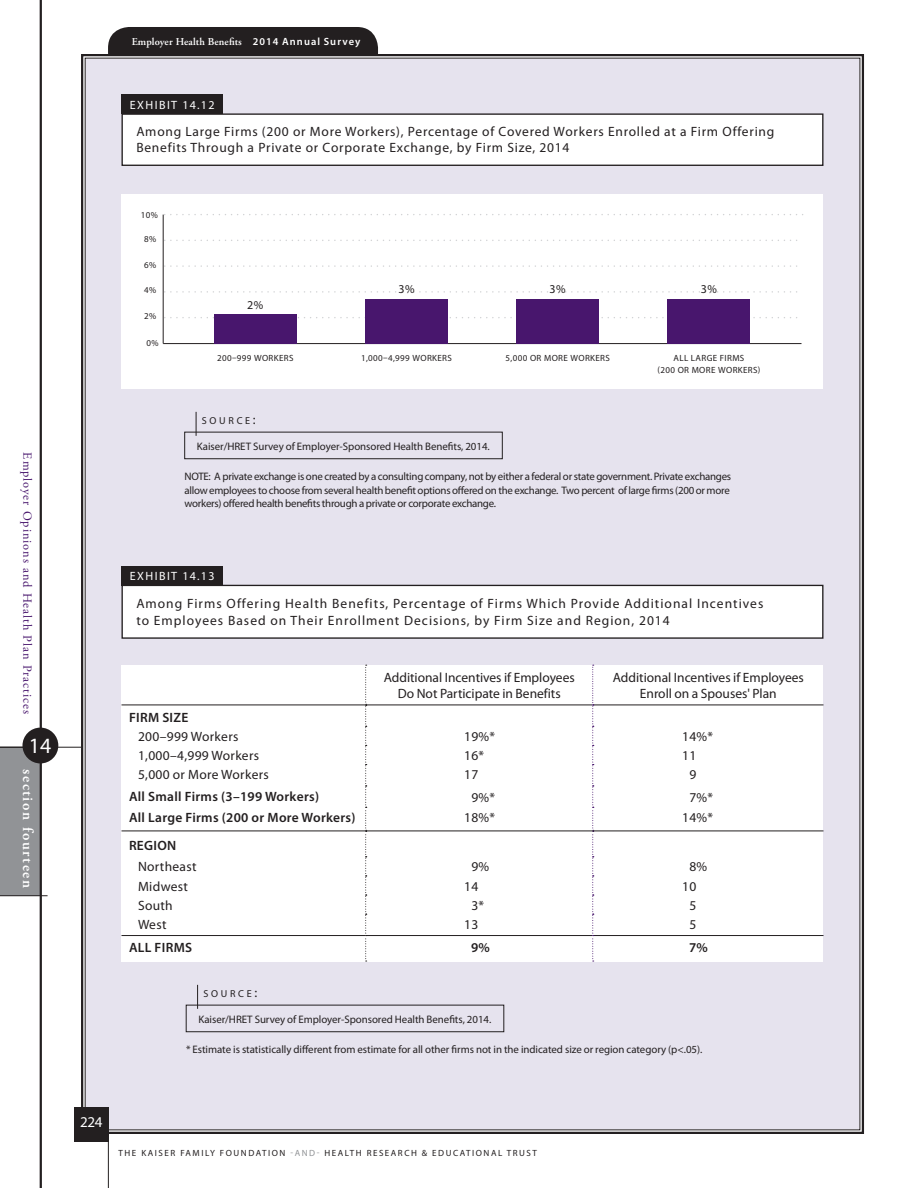
<style>
.page{position:relative;width:918px;height:1188px;background:#fff}
.page>*{position:absolute;margin:0;border:0;box-sizing:border-box;transform-origin:0 0}
.t1{font:21.9px "Myriad Pro";color:#fff}
.t2{font:600 15px "Adobe Garamond Pro";letter-spacing:.1em;color:#fff}
.t3{font:15px "Myriad Pro";color:#fff}
._11_-_Exhibit_Box_He{font:13.5px/16.5px "Myriad Pro";letter-spacing:.065em;color:#231f20}
._14_-_Table_Text_w_i{font:13.5px "Myriad Pro";letter-spacing:.025em;color:#231f20}
._12_-_Table_Category{font:13.5px/16.5px "Myriad Pro";color:#231f20;text-align:center}
._13a_-_Table_Text_Se{font:600 13.5px "Myriad Pro";letter-spacing:.025em;color:#231f20}
._13a_-_Table_Text_Se-2{font:13.5px "Myriad Pro";color:#231f20}
._14_-_Table_Text_w_i-2{font:600 13.5px "Myriad Pro";color:#231f20}
.t4{font:12.3px "Adobe Garamond Pro";letter-spacing:.075em;color:#48166d}
._10_-_Exhibit_No{font:12px "Myriad Pro";letter-spacing:.12em;color:#fff}
.t5{font:12px "Myriad Pro";color:#231f20}
._04_-_Note_Source{font:10.8px/13.5px "Myriad Pro";letter-spacing:-.025em;color:#231f20}
._04_-_Note_Source-2{font:10.8px "Myriad Pro";letter-spacing:-.005em;color:#231f20}
.t6{font:600 10.5px "Adobe Garamond Pro";letter-spacing:.01em;color:#fff}
.t7{font:10.2px "Myriad Pro";letter-spacing:.265em;color:#231f20}
.t8{font:9px/12px "Myriad Pro";letter-spacing:.04em;color:#231f20;text-align:center}
.t9{font:9px "Myriad Pro";letter-spacing:.17em;color:#231f20}
.s1{font-family:"Myriad Pro"}
.s2{font-size:13.5px}
.s3{color:#919396}
</style>
<div class="page">
<div style="left:0;top:747px;width:41px;height:149px;background:#919396"></div>
<hr style="left:0;top:747px;width:95px;height:1px;background:#231f20">
<hr style="left:0;top:895px;width:48px;height:1px;background:#231f20">
<hr style="left:40px;top:0;width:2px;height:1188px;background:#231f20">
<div style="left:22px;top:728px;width:36px;height:35px;background:#231f20;border-radius:50%"></div>
<div style="left:108px;top:27px;width:270px;height:47px;background:#231f20;border-radius:21px"></div>
<div style="left:80px;top:53px;width:784px;height:1081px;background:#e6e3ee"></div>
<div style="left:74px;top:1107px;width:35px;height:34px;background:#231f20"></div>
<hr style="left:108px;top:1107px;width:1px;height:81px;background:#231f20">
<div style="left:122px;top:566px;width:101px;height:19px;background:#231f20"></div>
<div style="left:122px;top:585px;width:701px;height:53px;background:#fff"></div>
<div style="left:121px;top:585px;width:702px;height:54px;border:1px solid #231f20"></div>
<div style="left:122px;top:665px;width:702px;height:296px;background:#fff"></div>
<hr style="left:122px;top:705px;width:244px;height:1px;background:#231f20">
<hr style="left:366px;top:705px;width:226px;height:1px;background:#231f20">
<hr style="left:593px;top:705px;width:230px;height:1px;background:#231f20">
<hr style="left:122px;top:935px;width:243px;height:1px;background:#231f20">
<hr style="left:366px;top:935px;width:226px;height:1px;background:#231f20">
<hr style="left:593px;top:935px;width:230px;height:1px;background:#231f20">
<svg style="left:365px;top:665px;width:2px;height:297px"></svg>
<svg style="left:592px;top:665px;width:2px;height:297px"></svg>
<hr style="left:122px;top:831px;width:244px;height:1px;background:#231f20">
<hr style="left:366px;top:831px;width:227px;height:1px;background:#231f20">
<hr style="left:593px;top:831px;width:230px;height:1px;background:#231f20">
<div style="left:186px;top:1005px;width:318px;height:27px;border:1px solid #231f20"></div>
<svg style="left:197px;top:985px;width:1px;height:24px"></svg>
<div style="left:184px;top:432px;width:318px;height:27px;border:1px solid #231f20"></div>
<svg style="left:196px;top:412px;width:1px;height:24px"></svg>
<div style="left:122px;top:94px;width:101px;height:20px;background:#231f20"></div>
<div style="left:122px;top:114px;width:701px;height:51px;background:#fff"></div>
<div style="left:121px;top:113px;width:702px;height:53px;border:1px solid #231f20"></div>
<div style="left:122px;top:194px;width:702px;height:195px;background:#fff"></div>
<hr style="left:163px;top:215px;width:1px;height:128px;background:#231f20">
<svg style="left:165px;top:317px;width:633px;height:1px"></svg>
<svg style="left:165px;top:291px;width:632px;height:2px"></svg>
<svg style="left:165px;top:265px;width:632px;height:2px"></svg>
<svg style="left:165px;top:240px;width:632px;height:1px"></svg>
<svg style="left:165px;top:214px;width:638px;height:1px"></svg>
<hr style="left:163px;top:343px;width:639px;height:1px;background:#231f20">
<div style="left:668px;top:299px;width:82px;height:44px;background:#48166d"></div>
<div style="left:517px;top:299px;width:82px;height:44px;background:#48166d"></div>
<div style="left:366px;top:299px;width:82px;height:44px;background:#48166d"></div>
<div style="left:214px;top:314px;width:83px;height:29px;background:#48166d"></div>
<p class="t4" style="left:35px;top:452px;width:263px;rotate:90deg">Employer Opinions and Health Plan Practices</p>
<h1 class="t1" style="left:29px;top:732px;width:24px">14</h1>
<p class="t2" style="left:36px;top:769px;width:120px;rotate:90deg">section fourteen</p>
<p class="t6" style="left:132px;top:36px;width:230px">Employer Health Benefits <span class="s1">2014 Annual Survey</span></p>
<p class="_10_-_Exhibit_No" style="left:130px;top:97px;width:86px">EXHIBIT 14.12</p>
<p class="_11_-_Exhibit_Box_He" style="left:136px;top:123px;width:640px">Among Large Firms (200 or More Workers), Percentage of Covered Workers Enrolled at a Firm Offering<br>Benefits Through a Private or Corporate Exchange, by Firm Size, 2014</p>
<p class="t8" style="left:141px;top:208px;width:19px">10%</p>
<p class="t8" style="left:144px;top:233px;width:14px">8%</p>
<p class="t8" style="left:144px;top:258px;width:14px">6%</p>
<p class="t8" style="left:144px;top:284px;width:14px">4%</p>
<p class="t8" style="left:144px;top:310px;width:14px">2%</p>
<p class="t8" style="left:147px;top:336px;width:14px">0%</p>
<p class="t5" style="left:247px;top:298px;width:18px">2%</p>
<p class="t8" style="left:217px;top:352px;width:78px">200–999 WORKERS</p>
<p class="t7" style="left:202px;top:414px;width:55px">SOURCE <span class="s2">:</span></p>
<p class="t5" style="left:398px;top:281px;width:18px">3%</p>
<p class="t5" style="left:550px;top:281px;width:18px">3%</p>
<p class="t5" style="left:701px;top:281px;width:18px">3%</p>
<p class="t8" style="left:361px;top:352px;width:92px">1,000–4,999 WORKERS</p>
<p class="t8" style="left:506px;top:352px;width:106px">5,000 OR MORE WORKERS</p>
<p class="t8" style="left:658px;top:352px;width:104px">ALL LARGE FIRMS<br>(200 OR MORE WORKERS)</p>
<p class="_04_-_Note_Source-2" style="left:197px;top:439px;width:294px">Kaiser/HRET Survey of Employer-Sponsored Health Benefits, 2014.</p>
<p class="_04_-_Note_Source" style="left:184px;top:469px;width:548px">NOTE: A private exchange is one created by a consulting company, not by either a federal or state government. Private exchanges allow employees to choose from several health benefit options offered on the exchange. Two percent of large firms (200 or more workers) offered health benefits through a private or corporate exchange.</p>
<p class="_10_-_Exhibit_No" style="left:130px;top:569px;width:86px">EXHIBIT 14.13</p>
<p class="_11_-_Exhibit_Box_He" style="left:136px;top:595px;width:629px">Among Firms Offering Health Benefits, Percentage of Firms Which Provide Additional Incentives to Employees Based on Their Enrollment Decisions, by Firm Size and Region, 2014</p>
<p class="_12_-_Table_Category" style="left:384px;top:669px;width:192px">Additional Incentives if Employees<br>Do Not Participate in Benefits</p>
<p class="_12_-_Table_Category" style="left:613px;top:669px;width:192px">Additional Incentives if Employees<br>Enroll on a Spouses' Plan</p>
<p class="_13a_-_Table_Text_Se" style="left:129px;top:709px;width:61px">FIRM SIZE</p>
<p class="_14_-_Table_Text_w_i" style="left:138px;top:728px;width:102px">200–999 Workers</p>
<p class="_14_-_Table_Text_w_i" style="left:464px;top:728px;width:33px">19%*</p>
<p class="_14_-_Table_Text_w_i" style="left:682px;top:728px;width:33px">14%*</p>
<p class="_14_-_Table_Text_w_i" style="left:138px;top:747px;width:123px">1,000–4,999 Workers</p>
<p class="_14_-_Table_Text_w_i" style="left:464px;top:747px;width:22px">16*</p>
<p class="_14_-_Table_Text_w_i" style="left:682px;top:747px;width:16px">11</p>
<p class="_14_-_Table_Text_w_i" style="left:138px;top:766px;width:132px">5,000 or More Workers</p>
<p class="_14_-_Table_Text_w_i" style="left:464px;top:766px;width:16px">17</p>
<p class="_14_-_Table_Text_w_i" style="left:689px;top:766px;width:8px">9</p>
<p class="_13a_-_Table_Text_Se" style="left:129px;top:787px;width:192px">All Small Firms (3–199 Workers)</p>
<p class="_14_-_Table_Text_w_i" style="left:471px;top:789px;width:25px">9%*</p>
<p class="_14_-_Table_Text_w_i" style="left:689px;top:789px;width:25px">7%*</p>
<p class="_13a_-_Table_Text_Se" style="left:129px;top:809px;width:228px">All Large Firms (200 or More Workers)</p>
<p class="_14_-_Table_Text_w_i" style="left:464px;top:809px;width:33px">18%*</p>
<p class="_14_-_Table_Text_w_i" style="left:682px;top:809px;width:33px">14%*</p>
<p class="_13a_-_Table_Text_Se" style="left:129px;top:837px;width:49px">REGION</p>
<p class="_14_-_Table_Text_w_i" style="left:138px;top:859px;width:60px">Northeast</p>
<p class="_14_-_Table_Text_w_i" style="left:471px;top:859px;width:19px">9%</p>
<p class="_14_-_Table_Text_w_i" style="left:689px;top:859px;width:19px">8%</p>
<p class="_14_-_Table_Text_w_i" style="left:138px;top:878px;width:52px">Midwest</p>
<p class="_14_-_Table_Text_w_i" style="left:464px;top:878px;width:16px">14</p>
<p class="_14_-_Table_Text_w_i" style="left:682px;top:878px;width:16px">10</p>
<p class="_14_-_Table_Text_w_i" style="left:138px;top:897px;width:36px">South</p>
<p class="_14_-_Table_Text_w_i" style="left:471px;top:897px;width:14px">3*</p>
<p class="_14_-_Table_Text_w_i" style="left:689px;top:897px;width:8px">5</p>
<p class="_13a_-_Table_Text_Se-2" style="left:138px;top:916px;width:30px">West</p>
<p class="_14_-_Table_Text_w_i" style="left:464px;top:916px;width:16px">13</p>
<p class="_14_-_Table_Text_w_i" style="left:689px;top:916px;width:8px">5</p>
<p class="_13a_-_Table_Text_Se" style="left:129px;top:939px;width:65px">ALL FIRMS</p>
<p class="_14_-_Table_Text_w_i-2" style="left:471px;top:939px;width:20px">9%</p>
<p class="_14_-_Table_Text_w_i-2" style="left:689px;top:939px;width:20px">7%</p>
<p class="t7" style="left:203px;top:987px;width:55px">SOURCE <span class="s2">:</span></p>
<p class="_04_-_Note_Source-2" style="left:198px;top:1012px;width:294px">Kaiser/HRET Survey of Employer-Sponsored Health Benefits, 2014.</p>
<p class="_04_-_Note_Source-2" style="left:186px;top:1043px;width:518px">* Estimate is statistically different from estimate for all other firms not in the indicated size or region category (p&lt;.05).</p>
<p class="t3" style="left:80px;top:1113px;width:24px">224</p>
<p class="t9" style="left:119px;top:1147px;width:420px">THE KAISER FAMILY FOUNDATION <span class="s3">-AND-</span> HEALTH RESEARCH &amp; EDUCATIONAL TRUST</p>
</div>
